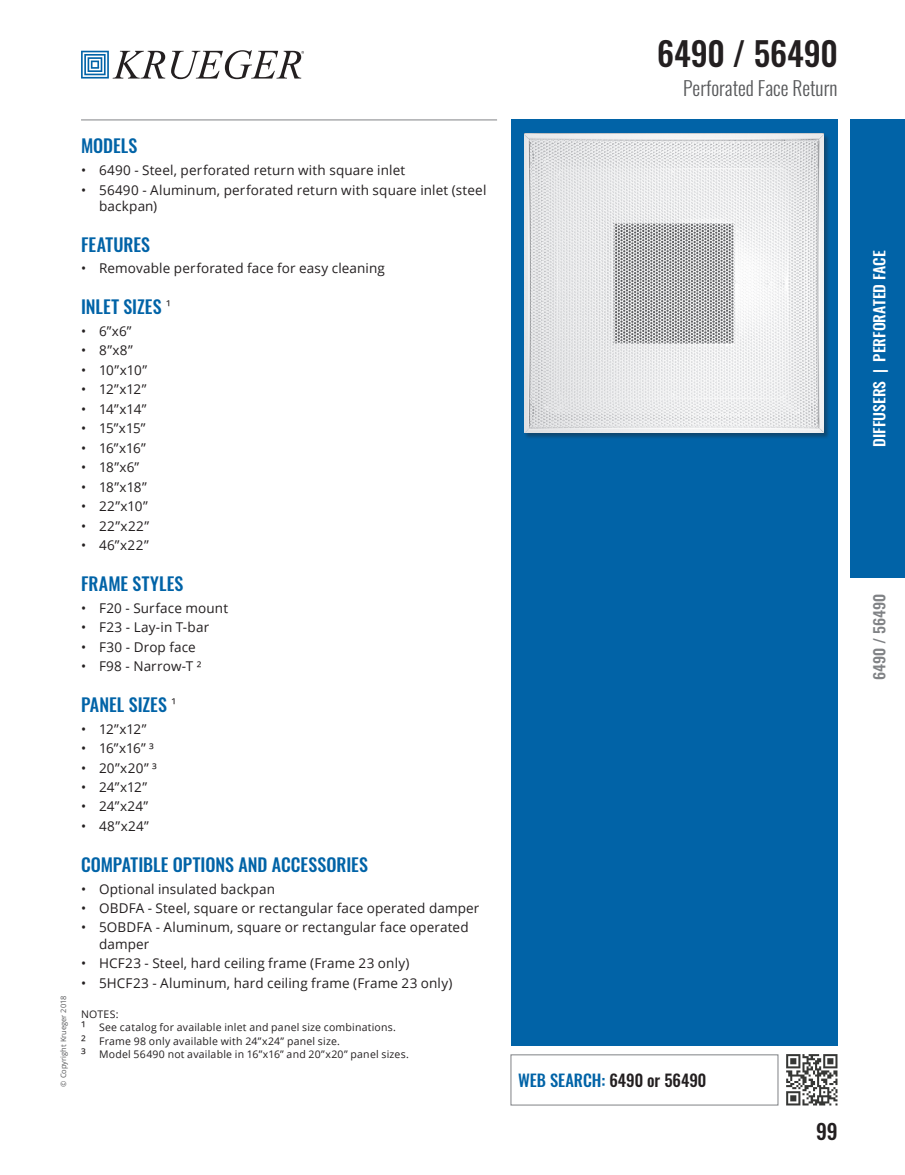
<style>
.page{position:relative;width:905px;height:1175px;background:#fff}
.page>*{position:absolute;margin:0;border:0;box-sizing:border-box;transform-origin:0 0}
.t1{font:500 33px "Oswald";color:#231f20}
.t2{font:500 21px "Oswald";color:#231f20}
.t3{font:300 19.5px "Oswald";color:#57585a}
.t4{font:500 18px "Oswald";letter-spacing:.005em;color:#0163a7}
.t5{font:500 16.5px "Oswald";color:#231f20}
.t6{font:500 15px "Oswald";color:#fff;scale:1.05 1}
.t7{font:500 15px "Oswald";color:#808285;scale:1.05 1}
.t8{font:13.5px/16.2px "Open Sans";letter-spacing:.01em;color:#231f20}
.t9{font:10.5px/13.5px "Open Sans";letter-spacing:.02em;color:#231f20}
.t10{font:7.5px "Open Sans";color:#57585a}
.s1{font-size:13.5px}
.s2{color:#0163a7}
</style>
<div class="page">
<svg style="left:81px;top:51px;width:84px;height:28px"></svg>
<svg style="left:171px;top:50px;width:133px;height:29px"></svg>
<hr style="left:81px;top:120px;width:416px;height:1px;background:#808285">
<div style="left:850px;top:120px;width:54px;height:458px;background:#0163a7"></div>
<div style="left:510px;top:120px;width:327px;height:926px;background:#0163a7"></div>
<img style="left:778px;top:1054px;width:60px;height:52px">
<div style="left:510px;top:1054px;width:268px;height:51px;border:1px solid #808285"></div>
<div style="left:524px;top:134px;width:306px;height:305px;background:#231f20;opacity:.4"></div>
<img style="left:524px;top:134px;width:300px;height:298px">
<p class="t10" style="left:58px;top:1086px;width:93px;rotate:-90deg">© Copyright Krueger 2018</p>
<h3 class="t4" style="left:81px;top:133px;width:58px">MODELS</h3>
<p class="t8" style="left:81px;top:162px;width:326px">• 6490 - Steel, perforated return with square inlet</p>
<p class="t8" style="left:99px;top:181px;width:389px;text-indent:-18px">• 56490 - Aluminum, perforated return with square inlet (steel backpan)</p>
<h3 class="t4" style="left:81px;top:232px;width:71px">FEATURES</h3>
<p class="t8" style="left:81px;top:260px;width:305px">• Removable perforated face for easy cleaning</p>
<h3 class="t4" style="left:81px;top:294px;width:91px">INLET SIZES <sup>¹</sup></h3>
<p class="t8" style="left:81px;top:323px;width:52px">• 6”x6”</p>
<p class="t8" style="left:81px;top:342px;width:53px">• 8”x8”</p>
<p class="t8" style="left:81px;top:361px;width:68px">• 10”x10”</p>
<p class="t8" style="left:81px;top:381px;width:67px">• 12”x12”</p>
<p class="t8" style="left:81px;top:400px;width:67px">• 14”x14”</p>
<p class="t8" style="left:81px;top:420px;width:66px">• 15”x15”</p>
<p class="t8" style="left:81px;top:439px;width:66px">• 16”x16”</p>
<p class="t8" style="left:81px;top:459px;width:60px">• 18”x6”</p>
<p class="t8" style="left:81px;top:478px;width:67px">• 18”x18”</p>
<p class="t8" style="left:81px;top:498px;width:68px">• 22”x10”</p>
<p class="t8" style="left:81px;top:517px;width:70px">• 22”x22”</p>
<p class="t8" style="left:81px;top:536px;width:69px">• 46”x22”</p>
<h3 class="t4" style="left:81px;top:571px;width:104px">FRAME STYLES</h3>
<p class="t8" style="left:81px;top:599px;width:149px">• F20 - Surface mount</p>
<p class="t8" style="left:81px;top:618px;width:130px">• F23 - Lay-in T-bar</p>
<p class="t8" style="left:81px;top:638px;width:116px">• F30 - Drop face</p>
<p class="t8" style="left:81px;top:657px;width:122px">• F98 - Narrow-T ²</p>
<h3 class="t4" style="left:81px;top:692px;width:97px">PANEL SIZES <sup>¹</sup></h3>
<p class="t8" style="left:81px;top:720px;width:67px">• 12”x12”</p>
<p class="t8" style="left:81px;top:739px;width:74px">• 16”x16” ³</p>
<p class="t8" style="left:81px;top:759px;width:77px">• 20”x20” ³</p>
<p class="t8" style="left:81px;top:778px;width:68px">• 24”x12”</p>
<p class="t8" style="left:81px;top:798px;width:69px">• 24”x24”</p>
<p class="t8" style="left:81px;top:817px;width:69px">• 48”x24”</p>
<h3 class="t4" style="left:81px;top:852px;width:288px">COMPATIBLE OPTIONS AND ACCESSORIES</h3>
<p class="t8" style="left:81px;top:880px;width:195px">• Optional insulated backpan</p>
<p class="t8" style="left:81px;top:899px;width:400px">• OBDFA - Steel, square or rectangular face operated damper</p>
<p class="t8" style="left:99px;top:919px;width:371px;text-indent:-18px">• 5OBDFA - Aluminum, square or rectangular face operated damper</p>
<p class="t8" style="left:81px;top:954px;width:330px">• HCF23 - Steel, hard ceiling frame (Frame 23 only)</p>
<p class="t8" style="left:81px;top:974px;width:373px">• 5HCF23 - Aluminum, hard ceiling frame (Frame 23 only)</p>
<p class="t9" style="left:81px;top:1007px;width:329px">NOTES:<br><span class="s1">¹</span> See catalog for available inlet and panel size combinations.<br><span class="s1">²</span> Frame 98 only available with 24”x24” panel size.<br><span class="s1">³</span> Model 56490 not available in 16”x16” and 20”x20” panel sizes.</p>
<h1 class="t1" style="left:657px;top:30px;width:182px">6490 / 56490</h1>
<h3 class="t3" style="left:683px;top:75px;width:156px">Perforated Face Return</h3>
<p class="t5" style="left:518px;top:1069px;width:190px"><span class="s2">WEB SEARCH:</span> 6490 or 56490</p>
<h2 class="t2" style="left:816px;top:1116px;width:23px">99</h2>
<p class="t6" style="left:868px;top:447px;width:188px;rotate:-90deg">DIFFUSERS | PERFORATED FACE</p>
<p class="t7" style="left:868px;top:679px;width:83px;rotate:-90deg">6490 / 56490</p>
</div>
